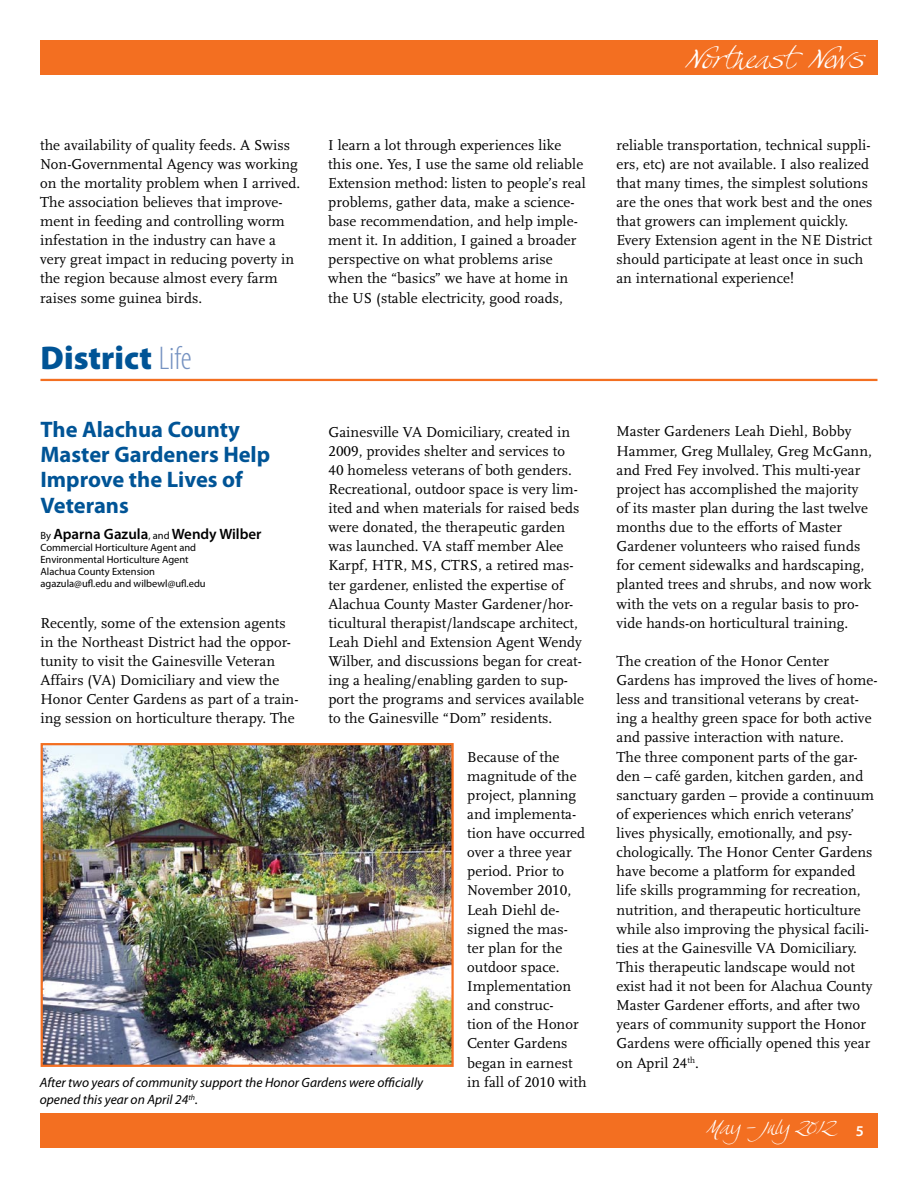
<style>
.page{position:relative;width:918px;height:1188px;background:#fff}
.page>*{position:absolute;margin:0;border:0;box-sizing:border-box;transform-origin:0 0}
.t1{font:900 33px "Myriad Pro";color:#005496}
.t2{font:27px "Swan Song";color:#fff}
.t3{font:700 22.5px/25.5px "Myriad Pro";color:#005496}
.t4{font:19.5px "Swan Song";color:#fff}
.t5{font:15px/19.2px "Scala LF";letter-spacing:.005em;color:#000}
.t6{font:600 15px "Myriad Pro";color:#000}
.t7{font:600 15px "Myriad Pro";color:#fff}
.t8{font:italic 13.5px/17.2px "Myriad Pro";color:#000}
.t9{font:10.5px/12px "Myriad Pro";color:#000}
.s1{font-weight:300;font-stretch:condensed;color:#7592c1}
.s2{font-weight:400;font-size:10.5px}
</style>
<div class="page">
<div style="left:40px;top:1113px;width:837px;height:35px;background:#f36f21"></div>
<div style="left:40px;top:40px;width:837px;height:35px;background:#f36f21"></div>
<hr style="left:40px;top:379px;width:837px;height:2px;background:#f36f21">
<img style="left:44px;top:746px;width:407px;height:318px">
<div style="left:41px;top:743px;width:413px;height:324px;border:2px solid #f36f21"></div>
<h2 class="t2" style="left:685px;top:42px;width:181px">Northeast News</h2>
<p class="t5" style="left:40px;top:135px;width:262px">the availability of quality feeds. A Swiss Non-Governmental Agency was working on the mortality problem when I arrived.<br>The association believes that improve&shy;ment in feeding and controlling worm infestation in the industry can have a very great impact in reducing poverty in the region because almost every farm raises some guinea birds.</p>
<p class="t5" style="left:328px;top:135px;width:259px">I learn a lot through experiences like this one. Yes, I use the same old reliable Extension method: listen to people’s real problems, gather data, make a science&shy;base recommendation, and help imple&shy;ment it. In addition, I gained a broader perspective on what problems arise when the “basics” we have at home in the US (stable electricity, good roads,</p>
<p class="t5" style="left:616px;top:135px;width:258px">reliable transportation, technical suppli&shy;ers, etc) are not available. I also realized that many times, the simplest solutions are the ones that work best and the ones that growers can implement quickly.<br>Every Extension agent in the NE District should participate at least once in such an international experience!</p>
<h1 class="t1" style="left:40px;top:336px;width:153px">District <span class="s1">Life</span></h1>
<h3 class="t3" style="left:40px;top:415px;width:231px">The Alachua County<br>Master Gardeners Help<br>Improve the Lives of<br>Veterans</h3>
<p class="t6" style="left:40px;top:524px;width:223px"><span class="s2">By</span> Aparna Gazula<span class="s2">, and</span> Wendy Wilber</p>
<p class="t9" style="left:40px;top:541px;width:167px">Commercial Horticulture Agent and Environmental Horticulture Agent Alachua County Extension agazula@ufl.edu and wilbewl@ufl.edu</p>
<p class="t5" style="left:40px;top:614px;width:260px">Recently, some of the extension agents in the Northeast District had the oppor&shy;tunity to visit the Gainesville Veteran Affairs (VA) Domiciliary and view the Honor Center Gardens as part of a train&shy;ing session on horticulture therapy. The</p>
<p class="t5" style="left:328px;top:422px;width:257px">Gainesville VA Domiciliary, created in 2009, provides shelter and services to<br>40 homeless veterans of both genders.<br>Recreational, outdoor space is very lim&shy;ited and when materials for raised beds were donated, the therapeutic garden was launched. VA staff member Alee Karpf, HTR, MS, CTRS, a retired mas&shy;ter gardener, enlisted the expertise of Alachua County Master Gardener/hor&shy;ticultural therapist/landscape architect, Leah Diehl and Extension Agent Wendy Wilber, and discussions began for creat&shy;ing a healing/enabling garden to sup&shy;port the programs and services available to the Gainesville “Dom” residents.</p>
<p class="t5" style="left:467px;top:747px;width:121px">Because of the magnitude of the project, planning and implementa&shy;tion have occurred over a three year period. Prior to<br>November 2010,<br>Leah Diehl de&shy;signed the mas&shy;ter plan for the outdoor space.<br>Implementation and construc-<br>tion of the Honor<br>Center Gardens began in earnest in fall of 2010 with</p>
<p class="t8" style="left:40px;top:1073px;width:385px">After two years of community support the Honor Gardens were officially opened this year on April 24<sup>th</sup>.</p>
<p class="t5" style="left:616px;top:422px;width:257px">Master Gardeners Leah Diehl, Bobby Hammer, Greg Mullaley, Greg McGann, and Fred Fey involved. This multi-year project has accomplished the majority of its master plan during the last twelve months due to the efforts of Master Gardener volunteers who raised funds for cement sidewalks and hardscaping, planted trees and shrubs, and now work with the vets on a regular basis to pro&shy;vide hands-on horticultural training.</p>
<p class="t5" style="left:616px;top:652px;width:262px">The creation of the Honor Center Gardens has improved the lives of home&shy;less and transitional veterans by creat&shy;ing a healthy green space for both active and passive interaction with nature.<br>The three component parts of the gar&shy;den – café garden, kitchen garden, and sanctuary garden – provide a continuum of experiences which enrich veterans’ lives physically, emotionally, and psy&shy;chologically. The Honor Center Gardens have become a platform for expanded life skills programming for recreation, nutrition, and therapeutic horticulture while also improving the physical facili&shy;ties at the Gainesville VA Domiciliary.<br>This therapeutic landscape would not exist had it not been for Alachua County Master Gardener efforts, and after two years of community support the Honor Gardens were officially opened this year on April 24<sup>th</sup>.</p>
<h3 class="t4" style="left:705px;top:1114px;width:130px">May – July 2012</h3>
<p class="t7" style="left:856px;top:1121px;width:10px">5</p>
</div>
